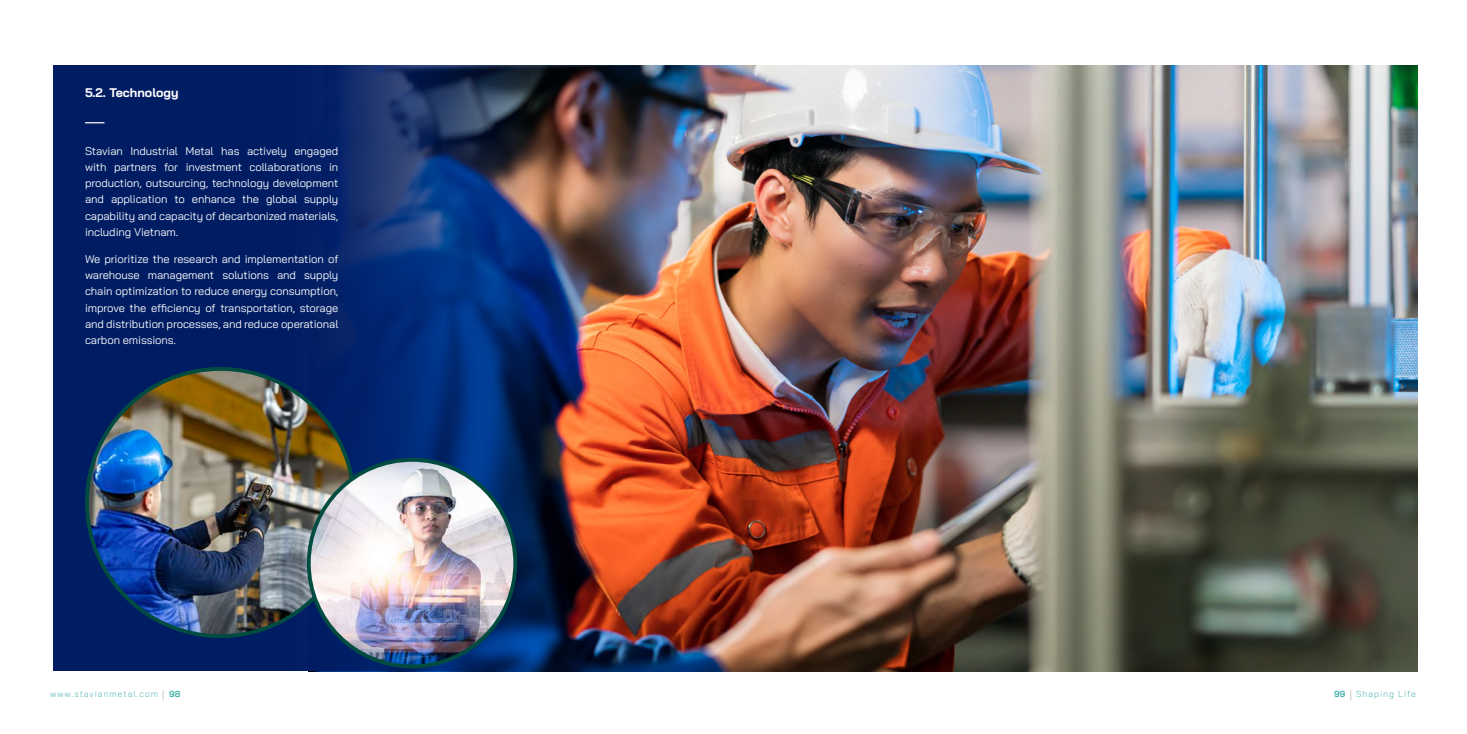
<style>
.page{position:relative;width:1467px;height:734px;background:#fff}
.page>*{position:absolute;margin:0;border:0;box-sizing:border-box;transform-origin:0 0}
.t1{font:700 12.5px "Stavian";color:#fff}
.t2{font:11.25px/16.2px "Stavian";letter-spacing:-.01em;color:#fafbfb;text-align:justify}
.t3{font:300 8.75px "Stavian";letter-spacing:.11em;color:#49b4af}
.t4{font:700 8.75px "Stavian";color:#49b4af}
.s1{font-weight:700}
</style>
<div class="page">
<img style="left:529px;top:66px;width:889px;height:605px">
<svg style="left:53px;top:66px;width:476px;height:605px;background:#052468"></svg>
<svg style="left:85px;top:122px;width:20px;height:1px"></svg>
<img style="left:87px;top:369px;width:267px;height:267px;border-radius:134px">
<img style="left:309px;top:460px;width:206px;height:206px">
<p class="t1" style="left:85px;top:86px;width:95px">5.2. Technology</p>
<p class="t2" style="left:85px;top:142px;width:255px">Stavian Industrial Metal has actively engaged with partners for investment collaborations in production, outsourcing, technology development and application to enhance the global supply capability and capacity of decarbonized materials, including Vietnam.</p>
<p class="t2" style="left:85px;top:250px;width:255px">We prioritize the research and implementation of warehouse management solutions and supply chain optimization to reduce energy consumption, improve the efficiency of transportation, storage and distribution processes, and reduce operational carbon emissions.</p>
<p class="t3" style="left:50px;top:686px;width:110px">www.stavianmetal.com</p>
<p class="t4" style="left:169px;top:689px;width:13px">98</p>
<p class="t3" style="left:1334px;top:686px;width:83px"><span class="s1">99</span> Shaping Life</p>
</div>
